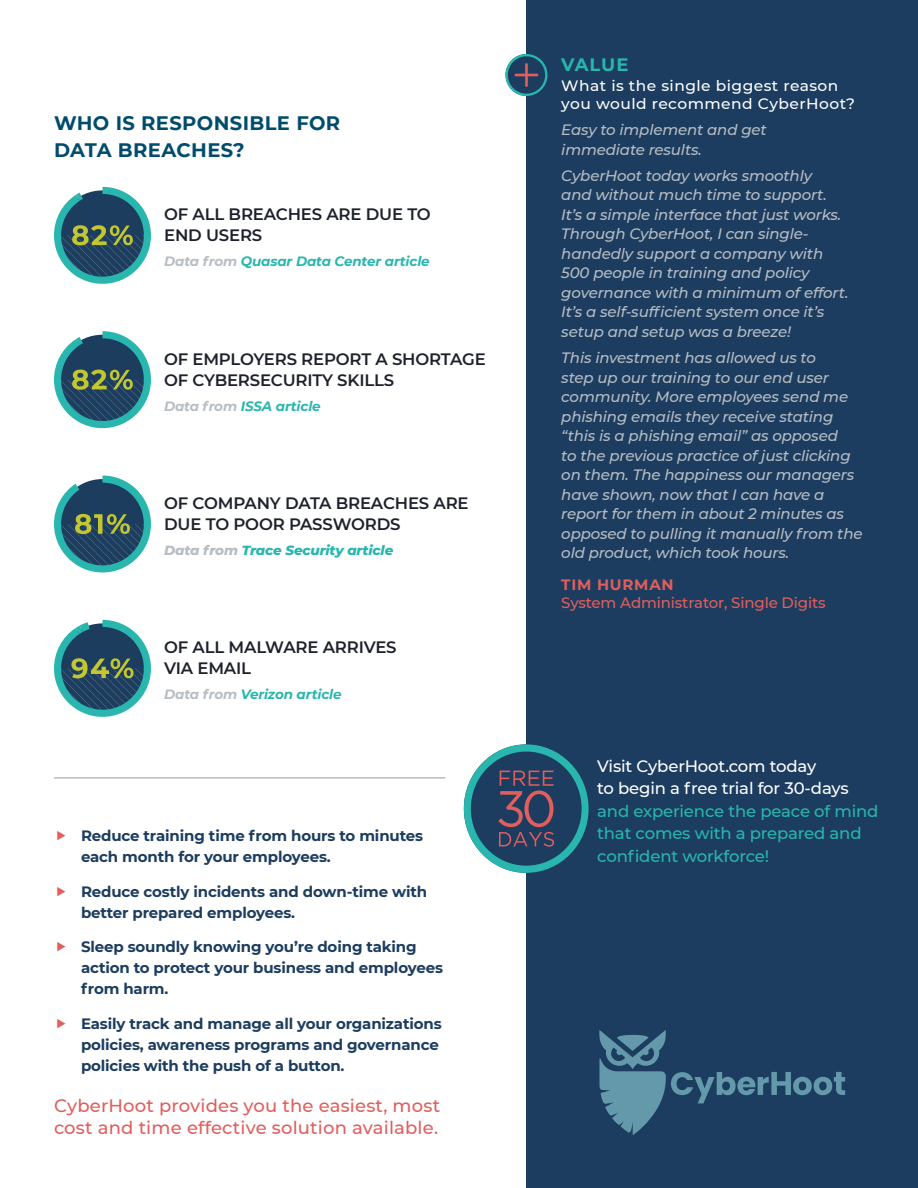
<style>
.page{position:relative;width:918px;height:1188px;background:#fff}
.page>*{position:absolute;margin:0;border:0;box-sizing:border-box;transform-origin:0 0}
.t1{font:700 19.5px/27px "Montserrat";letter-spacing:.02em;color:#004c6c}
.t2{font:500 18px/21.6px "Montserrat";letter-spacing:.01em;color:#e15e5d}
.t3{font:700 18px "Montserrat";letter-spacing:.045em;color:#28b6ae}
.t4{font:600 16.5px/21px "Montserrat";letter-spacing:-.01em;color:#1d212b}
.t5{font:500 16.5px/22.5px "Montserrat";letter-spacing:-.01em;color:#28b6ae}
.t6{font:500 16.5px/22.5px "Montserrat";letter-spacing:-.01em;color:#fff}
.t7{font:italic 500 15px/19.5px "Montserrat";letter-spacing:-.01em;color:#b7bdc4}
.t8{font:700 15px/21px "Montserrat";letter-spacing:-.01em;color:#1c3d5f}
.t9{font:500 15px/18px "Montserrat";letter-spacing:.03em;color:#fff}
.t10{font:500 15px "Montserrat";letter-spacing:-.01em;color:#e15e5d}
.t11{font:700 15px "Montserrat";letter-spacing:.05em;color:#e15e5d}
.t12{font:italic 700 13.5px "Montserrat";letter-spacing:-.01em;color:#28b6ae}
.t13{font:italic 800 13.5px "Montserrat";letter-spacing:-.01em;color:#28b6ae}
.s1{color:#b7bdc4}
</style>
<div class="page">
<div style="left:526px;top:0;width:392px;height:1188px;background:#1c3d5f"></div>
<svg style="left:599px;top:1030px;width:246px;height:105px"></svg>
<svg style="left:506px;top:54px;width:42px;height:42px"></svg>
<hr style="left:54px;top:777px;width:392px;height:2px;background:#b7bdc4">
<svg style="left:464px;top:744px;width:125px;height:129px"></svg>
<svg style="left:54px;top:187px;width:97px;height:97px"></svg>
<svg style="left:54px;top:331px;width:97px;height:97px"></svg>
<svg style="left:54px;top:476px;width:97px;height:96px"></svg>
<svg style="left:54px;top:620px;width:97px;height:97px"></svg>
<h1 class="t1" style="left:54px;top:108px;width:288px">WHO IS RESPONSIBLE FOR<br>DATA BREACHES?</h1>
<p class="t4" style="left:164px;top:203px;width:268px">OF ALL BREACHES ARE DUE TO<br>END USERS</p>
<p class="t12" style="left:164px;top:252px;width:267px"><span class="s1">Data from</span> Quasar Data Center article</p>
<p class="t4" style="left:164px;top:348px;width:323px">OF EMPLOYERS REPORT A SHORTAGE<br>OF CYBERSECURITY SKILLS</p>
<p class="t12" style="left:164px;top:396px;width:158px"><span class="s1">Data from</span> ISSA article</p>
<p class="t4" style="left:164px;top:492px;width:306px">OF COMPANY DATA BREACHES ARE<br>DUE TO POOR PASSWORDS</p>
<p class="t13" style="left:164px;top:540px;width:231px"><span class="s1">Data from</span> Trace Security article</p>
<p class="t4" style="left:164px;top:636px;width:234px">OF ALL MALWARE ARRIVES<br>VIA EMAIL</p>
<p class="t12" style="left:164px;top:685px;width:179px"><span class="s1">Data from</span> Verizon article</p>
<p class="t8" style="left:81px;top:824px;width:344px">Reduce training time from hours to minutes each month for your employees.</p>
<p class="t8" style="left:81px;top:880px;width:348px">Reduce costly incidents and down-time with better prepared employees.</p>
<p class="t8" style="left:81px;top:935px;width:363px">Sleep soundly knowing you’re doing taking action to protect your business and employees from harm.</p>
<p class="t8" style="left:81px;top:1012px;width:362px">Easily track and manage all your organizations policies, awareness programs and governance policies with the push of a button.</p>
<p class="t2" style="left:54px;top:1094px;width:388px">CyberHoot provides you the easiest, most cost and time effective solution available.</p>
<p class="t3" style="left:561px;top:52px;width:69px">VALUE</p>
<p class="t9" style="left:561px;top:76px;width:295px">What is the single biggest reason you would recommend CyberHoot?</p>
<p class="t7" style="left:561px;top:119px;width:207px">Easy to implement and get immediate results.</p>
<p class="t7" style="left:561px;top:165px;width:289px">CyberHoot today works smoothly<br>and without much time to support.<br>It’s a simple interface that just works.<br>Through CyberHoot, I can single&shy;handedly support a company with 500 people in training and policy governance with a minimum of effort.<br>It’s a self-sufficient system once it’s setup and setup was a breeze!</p>
<p class="t7" style="left:561px;top:347px;width:303px">This investment has allowed us to<br>step up our training to our end user community. More employees send me phishing emails they receive stating “this is a phishing email” as opposed<br>to the previous practice of just clicking on them. The happiness our managers have shown, now that I can have a report for them in about 2 minutes as opposed to pulling it manually from the old product, which took hours.</p>
<p class="t11" style="left:561px;top:573px;width:114px">TIM HURMAN</p>
<p class="t10" style="left:561px;top:592px;width:266px">System Administrator, Single Digits</p>
<p class="t6" style="left:597px;top:754px;width:253px">Visit CyberHoot.com today<br>to begin a free trial for 30-days</p>
<p class="t5" style="left:597px;top:799px;width:283px">and experience the peace of mind that comes with a prepared and confident workforce!</p>
</div>
